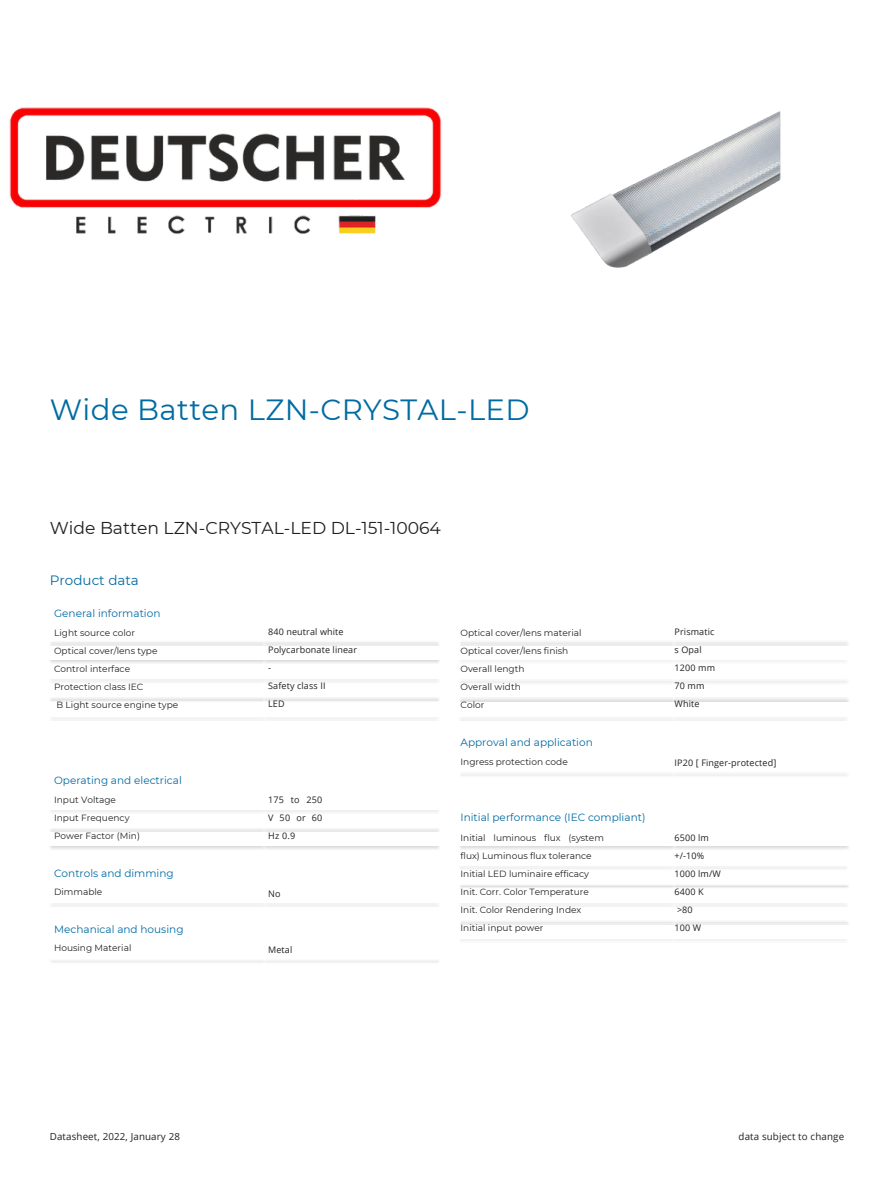
<style>
.page{position:relative;width:893px;height:1186px;background:#fff}
.page>*{position:absolute;margin:0;border:0;box-sizing:border-box;transform-origin:0 0}
.t1{font:29.25px "Montserrat";letter-spacing:.015em;color:#006ba3}
.t2{font:17.1px "Montserrat";color:#231f20}
.t3{font:13.5px "Montserrat";color:#006ba3}
.t4{font:10.5px "Montserrat";color:#006ba3}
.t5{font:9.75px "Open Sans";letter-spacing:.015em;color:#231f20}
.t6{font:9px/18px "Montserrat";color:#231f20}
.t7{font:9px/18px "Open Sans";letter-spacing:.015em;color:#231f20}
</style>
<div class="page">
<img style="left:9px;top:107px;width:433px;height:127px">
<img style="left:571px;top:111px;width:210px;height:157px">
<h1 class="t1" style="left:50px;top:391px;width:481px">Wide Batten LZN-CRYSTAL-LED</h1>
<h2 class="t2" style="left:50px;top:517px;width:392px">Wide Batten LZN-CRYSTAL-LED DL-151-10064</h2>
<h3 class="t3" style="left:50px;top:572px;width:91px">Product data</h3>
<p class="t4" style="left:54px;top:607px;width:108px">General information</p>
<p class="t6" style="left:54px;top:623px;width:126px">Light source color<br>Optical cover/lens type<br>Control interface<br>Protection class IEC<br>B Light source engine type</p>
<p class="t4" style="left:54px;top:773px;width:129px">Operating and electrical</p>
<p class="t6" style="left:54px;top:791px;width:87px">Input Voltage<br>Input Frequency<br>Power Factor (Min)</p>
<p class="t4" style="left:54px;top:866px;width:121px">Controls and dimming</p>
<p class="t6" style="left:54px;top:883px;width:50px">Dimmable</p>
<p class="t4" style="left:54px;top:922px;width:131px">Mechanical and housing</p>
<p class="t6" style="left:54px;top:939px;width:79px">Housing Material</p>
<p class="t7" style="left:268px;top:622px;width:90px">840 neutral white<br>Polycarbonate linear -<br>Safety class II<br>LED</p>
<p class="t7" style="left:268px;top:790px;width:56px;text-align:justify">175 to 250<br>V 50 or 60<br>Hz 0.9</p>
<p class="t7" style="left:268px;top:884px;width:14px">No</p>
<p class="t7" style="left:268px;top:940px;width:26px">Metal</p>
<p class="t6" style="left:460px;top:623px;width:123px">Optical cover/lens material<br>Optical cover/lens finish<br>Overall length<br>Overall width<br>Color</p>
<p class="t4" style="left:460px;top:736px;width:134px">Approval and application</p>
<p class="t6" style="left:460px;top:753px;width:109px">Ingress protection code</p>
<p class="t4" style="left:460px;top:811px;width:186px">Initial performance (IEC compliant)</p>
<p class="t6" style="left:460px;top:828px;width:145px">Initial luminous flux (system flux) Luminous flux tolerance<br>Initial LED luminaire efficacy<br>Init. Corr. Color Temperature<br>Init. Color Rendering Index<br>Initial input power</p>
<p class="t7" style="left:674px;top:623px;width:42px">Prismatic s Opal<br>1200 mm<br>70 mm<br>White</p>
<p class="t7" style="left:674px;top:753px;width:103px">IP20 [ Finger-protected]</p>
<p class="t7" style="left:674px;top:829px;width:48px">6500 lm +/-10%<br>1000 lm/W<br>6400 K &gt;80<br>100 W</p>
<p class="t5" style="left:50px;top:1130px;width:131px">Datasheet, 2022, January 28</p>
<p class="t5" style="left:738px;top:1130px;width:107px">data subject to change</p>
</div>
